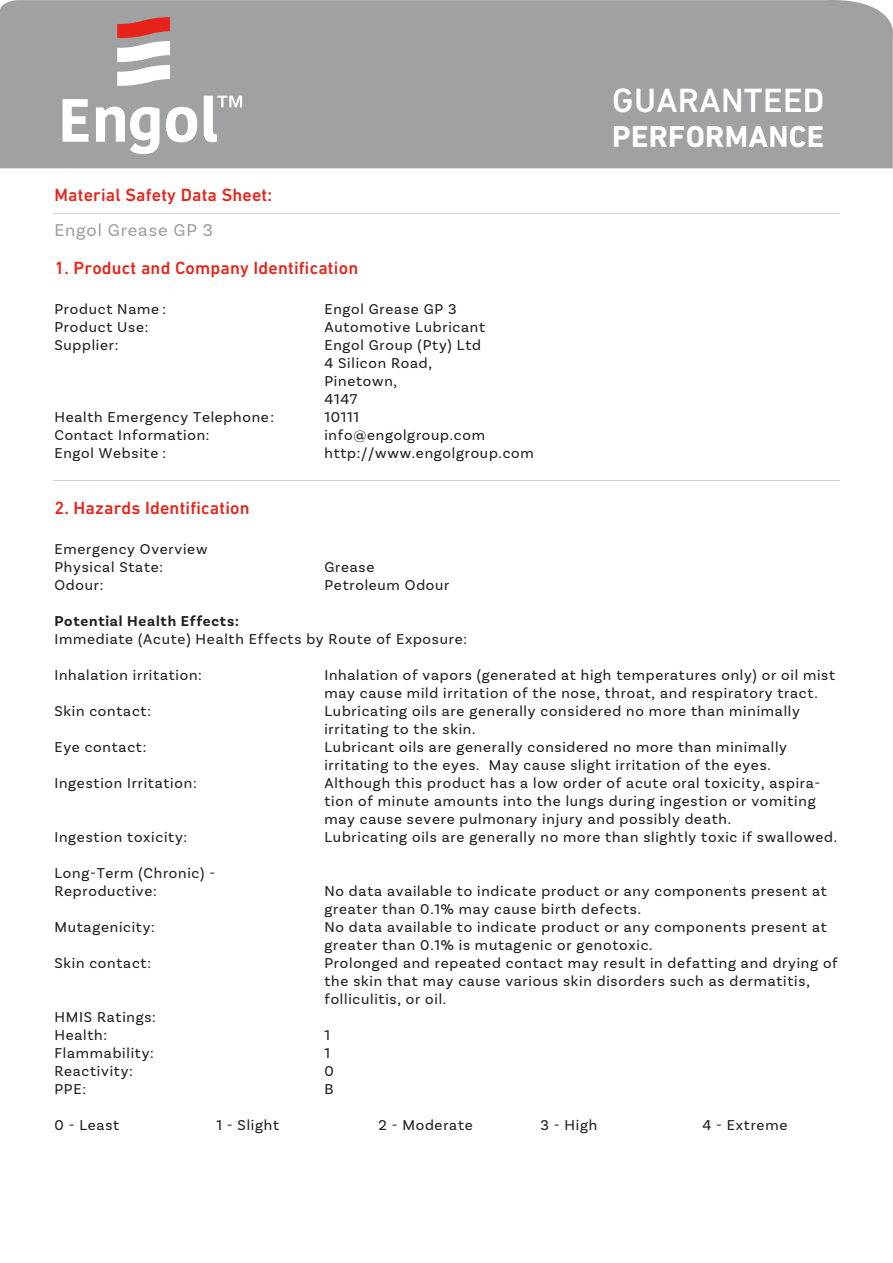
<style>
.page{position:relative;width:893px;height:1263px;background:#fff}
.page>*{position:absolute;margin:0;border:0;box-sizing:border-box;transform-origin:0 0}
.t1{font:500 34.35px "DIN Next LT Pro";letter-spacing:.01em;color:#fff}
.t2{font:700 30.75px "DIN Next LT Pro";letter-spacing:.01em;color:#fff}
.t3{font:500 18px "DIN Next LT Pro";letter-spacing:.01em;color:#e72419}
.t4{font:18px "Basic Sans";letter-spacing:.05em;color:#9fa1a3}
.t5{font:15px/18px "Basic Sans";letter-spacing:.05em;color:#231f20}
.t6{font:700 15px "Basic Sans";letter-spacing:.05em;color:#231f20}
</style>
<div class="page">
<div style="left:0;top:0;width:893px;height:168px;background:#9fa1a3"></div>
<svg style="left:63px;top:96px;width:179px;height:58px"></svg>
<svg style="left:117px;top:17px;width:53px;height:69px"></svg>
<hr style="left:53px;top:213px;width:787px;height:1px;background:#9fa1a3">
<hr style="left:53px;top:480px;width:787px;height:1px;background:#9fa1a3">
<p class="t3" style="left:54px;top:185px;width:219px">Material Safety Data Sheet:</p>
<p class="t4" style="left:54px;top:219px;width:160px">Engol Grease GP 3</p>
<p class="t3" style="left:54px;top:258px;width:305px">1. Product and Company Identification</p>
<p class="t5" style="left:54px;top:300px;width:113px">Product Name :</p>
<p class="t5" style="left:324px;top:300px;width:134px">Engol Grease GP 3</p>
<p class="t5" style="left:54px;top:318px;width:96px">Product Use:</p>
<p class="t5" style="left:324px;top:318px;width:162px">Automotive Lubricant</p>
<p class="t5" style="left:54px;top:336px;width:66px">Supplier:</p>
<p class="t5" style="left:324px;top:336px;width:158px">Engol Group (Pty) Ltd<br>4 Silicon Road,<br>Pinetown,<br>4147</p>
<p class="t5" style="left:54px;top:408px;width:221px">Health Emergency Telephone :</p>
<p class="t5" style="left:324px;top:408px;width:36px">10111</p>
<p class="t5" style="left:54px;top:426px;width:157px">Contact Information:</p>
<p class="t5" style="left:324px;top:426px;width:162px">info@engolgroup.com</p>
<p class="t5" style="left:54px;top:444px;width:113px">Engol Website :</p>
<p class="t5" style="left:324px;top:444px;width:211px">http://www.engolgroup.com</p>
<p class="t3" style="left:54px;top:498px;width:197px">2. Hazards Identification</p>
<p class="t5" style="left:54px;top:540px;width:155px">Emergency Overview<br>Physical State:</p>
<p class="t5" style="left:324px;top:558px;width:51px">Grease</p>
<h1 class="t1" style="left:612px;top:81px;width:214px">GUARANTEED</h1>
<h2 class="t2" style="left:612px;top:118px;width:214px">PERFORMANCE</h2>
<p class="t5" style="left:54px;top:576px;width:50px">Odour:</p>
<p class="t5" style="left:324px;top:576px;width:126px">Petroleum Odour</p>
<p class="t6" style="left:54px;top:612px;width:186px">Potential Health Effects:</p>
<p class="t5" style="left:54px;top:630px;width:414px">Immediate (Acute) Health Effects by Route of Exposure:</p>
<p class="t5" style="left:54px;top:666px;width:149px">Inhalation irritation:</p>
<p class="t5" style="left:324px;top:666px;width:512px">Inhalation of vapors (generated at high temperatures only) or oil mist may cause mild irritation of the nose, throat, and respiratory tract.</p>
<p class="t5" style="left:54px;top:702px;width:98px">Skin contact:</p>
<p class="t5" style="left:324px;top:702px;width:477px">Lubricating oils are generally considered no more than minimally irritating to the skin.</p>
<p class="t5" style="left:54px;top:738px;width:93px">Eye contact:</p>
<p class="t5" style="left:324px;top:738px;width:464px">Lubricant oils are generally considered no more than minimally irritating to the eyes. May cause slight irritation of the eyes.</p>
<p class="t5" style="left:54px;top:774px;width:144px">Ingestion Irritation:</p>
<p class="t5" style="left:324px;top:774px;width:497px">Although this product has a low order of acute oral toxicity, aspira&shy;tion of minute amounts into the lungs during ingestion or vomiting may cause severe pulmonary injury and possibly death.</p>
<p class="t5" style="left:54px;top:828px;width:134px">Ingestion toxicity:</p>
<p class="t5" style="left:324px;top:828px;width:514px">Lubricating oils are generally no more than slightly toxic if swallowed.</p>
<p class="t5" style="left:54px;top:864px;width:162px">Long-Term (Chronic) -<br>Reproductive:</p>
<p class="t5" style="left:324px;top:882px;width:504px">No data available to indicate product or any components present at greater than 0.1% may cause birth defects.</p>
<p class="t5" style="left:54px;top:918px;width:102px">Mutagenicity:</p>
<p class="t5" style="left:324px;top:918px;width:504px">No data available to indicate product or any components present at greater than 0.1% is mutagenic or genotoxic.</p>
<p class="t5" style="left:54px;top:954px;width:98px">Skin contact:</p>
<p class="t5" style="left:324px;top:954px;width:515px">Prolonged and repeated contact may result in defatting and drying of the skin that may cause various skin disorders such as dermatitis, folliculitis, or oil.</p>
<p class="t5" style="left:54px;top:1008px;width:103px">HMIS Ratings:<br>Health:</p>
<p class="t5" style="left:324px;top:1026px;width:7px">1</p>
<p class="t5" style="left:54px;top:1044px;width:101px">Flammability:</p>
<p class="t5" style="left:324px;top:1044px;width:7px">1</p>
<p class="t5" style="left:54px;top:1062px;width:80px">Reactivity:</p>
<p class="t5" style="left:324px;top:1062px;width:11px">0</p>
<p class="t5" style="left:54px;top:1080px;width:33px">PPE:</p>
<p class="t5" style="left:324px;top:1080px;width:11px">B</p>
<p class="t5" style="left:54px;top:1116px;width:66px">0 - Least</p>
<p class="t5" style="left:216px;top:1116px;width:64px">1 - Slight</p>
<p class="t5" style="left:378px;top:1116px;width:96px">2 - Moderate</p>
<p class="t5" style="left:540px;top:1116px;width:58px">3 - High</p>
<p class="t5" style="left:702px;top:1116px;width:86px">4 - Extreme</p>
</div>
